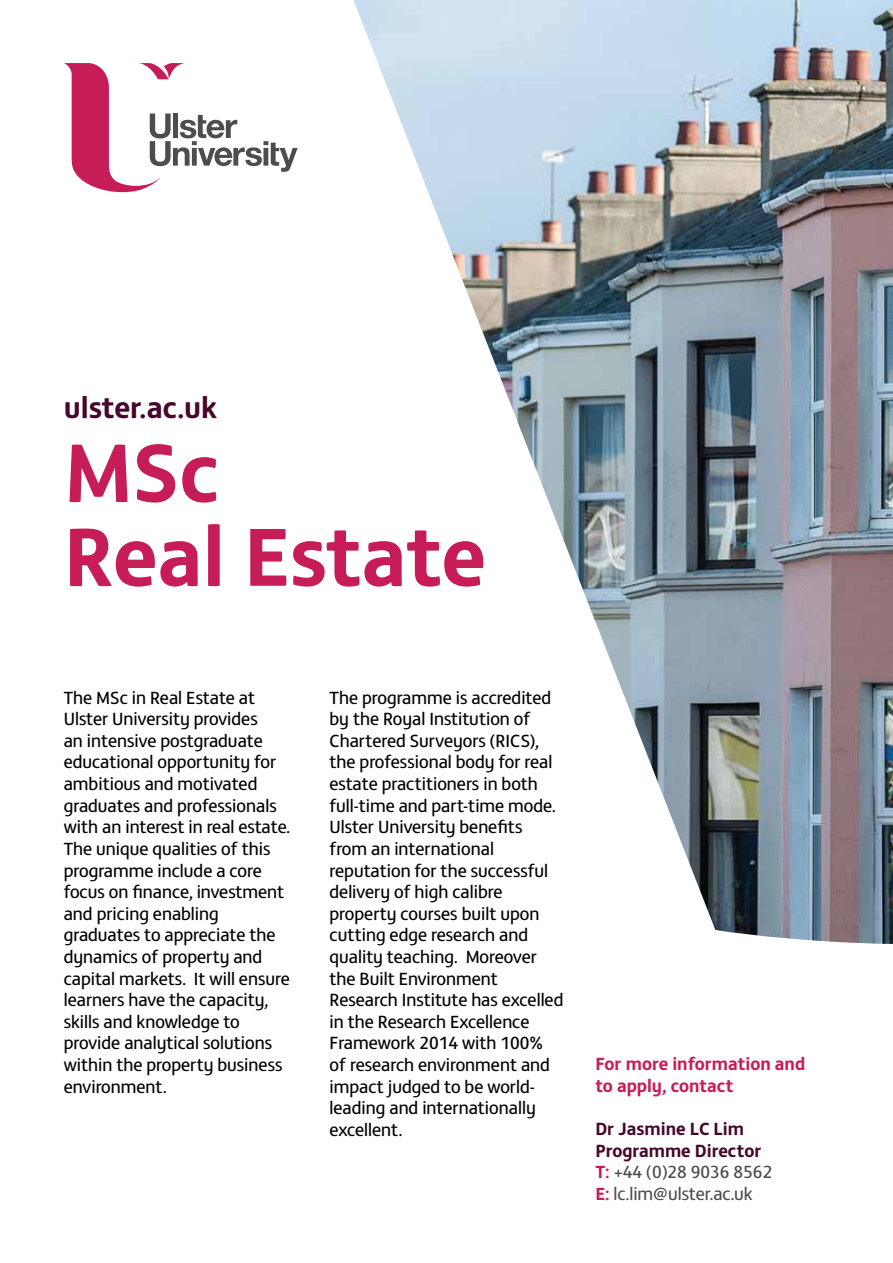
<style>
.page{position:relative;width:893px;height:1263px;background:#fff}
.page>*{position:absolute;margin:0;border:0;box-sizing:border-box;transform-origin:0 0}
.t1{font:700 84px/84px "FS Matthew";color:#c61c57}
.t2{font:700 30px "FS Matthew";color:#46072b}
.t3{font:18px/21.6px "FS Matthew";color:#000}
.t4{font:18px/21.6px "FS Matthew";color:#4d4d4f}
.t5{font:700 18px/21.6px "FS Matthew";color:#c61c57}
.s1{font-weight:700;color:#46072b}
.s2{font-weight:700;color:#c61c57}
</style>
<div class="page">
<svg style="left:64px;top:63px;width:234px;height:129px"></svg>
<img style="left:353px;top:0;width:540px;height:944px">
<h2 class="t2" style="left:64px;top:383px;width:155px">ulster.ac.uk</h2>
<h1 class="t1" style="left:64px;top:423px;width:424px">MSc<br>Real Estate</h1>
<p class="t3" style="left:64px;top:685px;width:228px">The MSc in Real Estate at<br>Ulster University provides<br>an intensive postgraduate educational opportunity for ambitious and motivated graduates and professionals with an interest in real estate.<br>The unique qualities of this programme include a core focus on finance, investment and pricing enabling graduates to appreciate the dynamics of property and capital markets. It will ensure learners have the capacity, skills and knowledge to provide analytical solutions within the property business environment.</p>
<p class="t3" style="left:330px;top:685px;width:235px">The programme is accredited by the Royal Institution of<br>Chartered Surveyors (RICS), the professional body for real estate practitioners in both full-time and part-time mode.<br>Ulster University benefits from an international reputation for the successful delivery of high calibre property courses built upon cutting edge research and quality teaching. Moreover the Built Environment<br>Research Institute has excelled in the Research Excellence<br>Framework 2014 with 100% of research environment and impact judged to be world&shy;leading and internationally excellent.</p>
<p class="t5" style="left:595px;top:1052px;width:211px">For more information and to apply, contact</p>
<p class="t4" style="left:595px;top:1117px;width:179px"><span class="s1">Dr Jasmine LC Lim<br>Programme Director<br></span><span class="s2">T:</span> +44 (0)28 9036 8562<br><span class="s2">E:</span> lc.lim@ulster.ac.uk</p>
</div>
